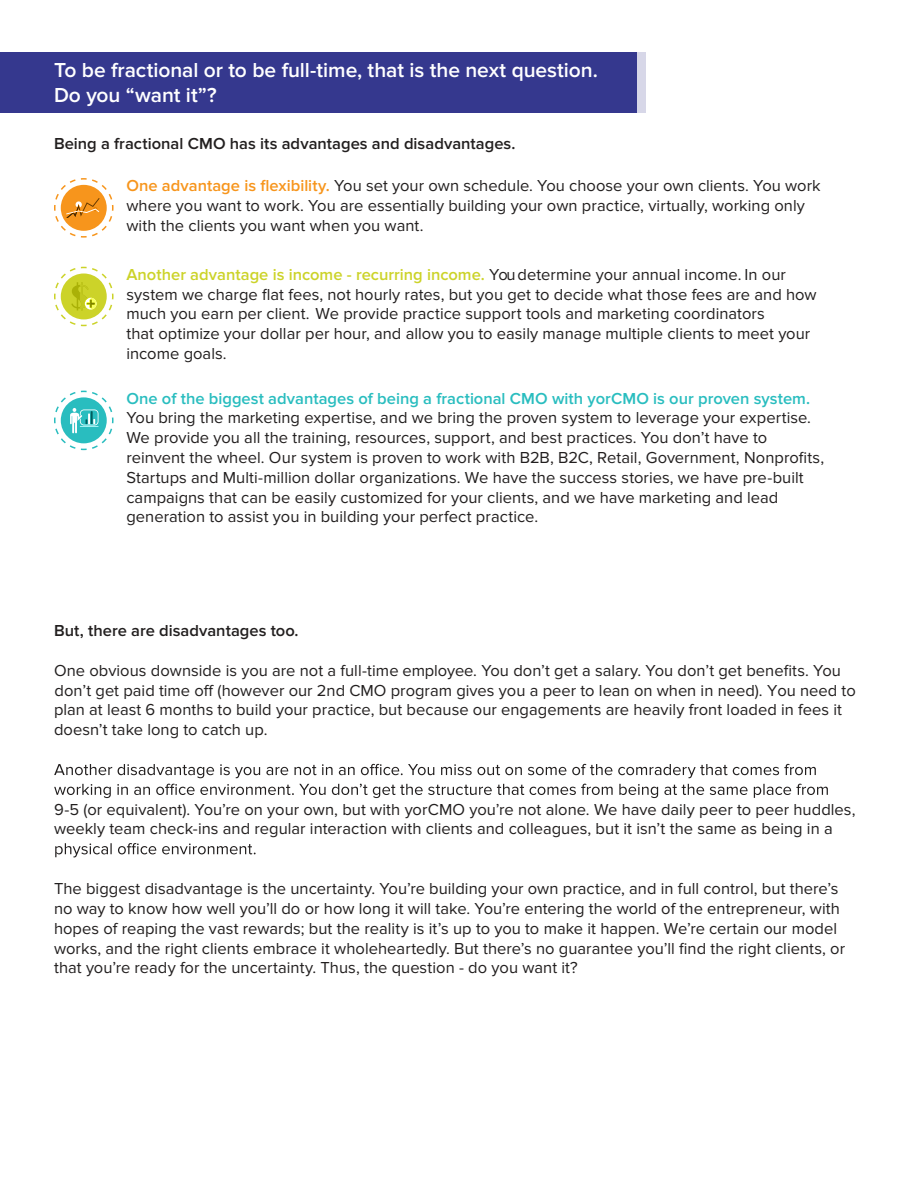
<style>
.page{position:relative;width:918px;height:1188px;background:#fff}
.page>*{position:absolute;margin:0;border:0;box-sizing:border-box;transform-origin:0 0}
.t1{font:600 21px/25.2px "Proxima Nova";letter-spacing:-.005em;color:#fff}
.t2{font:16.5px/19.8px "Proxima Nova";color:#221f1f}
.t3{font:600 16.5px "Proxima Nova";color:#221f1f}
.t4{font:600 16.5px "Proxima Nova";color:#29bdbf}
.s1{font-weight:600;color:#f7951c}
.s2{font-weight:600;color:#ccd329}
</style>
<div class="page">
<div style="left:4px;top:52px;width:642px;height:61px;background:#35388e"></div>
<svg style="left:54px;top:764px;width:762px;height:14px"></svg>
<svg style="left:54px;top:784px;width:774px;height:14px"></svg>
<svg style="left:55px;top:843px;width:201px;height:14px"></svg>
<svg style="left:54px;top:178px;width:60px;height:60px"></svg>
<svg style="left:54px;top:266px;width:60px;height:61px"></svg>
<svg style="left:54px;top:390px;width:60px;height:61px"></svg>
<p class="t1" style="left:54px;top:59px;width:545px">To be fractional or to be full-time, that is the next question.<br>Do you “want it”?</p>
<p class="t3" style="left:54px;top:136px;width:463px">Being a fractional CMO has its advantages and disadvantages.</p>
<p class="t2" style="left:126px;top:177px;width:696px"><span class="s1">One advantage is flexibility.</span> You set your own schedule. You choose your own clients. You work where you want to work. You are essentially building your own practice, virtually, working only with the clients you want when you want.</p>
<p class="t2" style="left:126px;top:265px;width:692px"><span class="s2">Another advantage is income - recurring income.</span> You determine your annual income. In our system we charge flat fees, not hourly rates, but you get to decide what those fees are and how much you earn per client. We provide practice support tools and marketing coordinators<br>that optimize your dollar per hour, and allow you to easily manage multiple clients to meet your income goals.</p>
<p class="t4" style="left:126px;top:391px;width:685px">One of the biggest advantages of being a fractional CMO with yorCMO is our proven system.</p>
<p class="t2" style="left:126px;top:409px;width:699px">You bring the marketing expertise, and we bring the proven system to leverage your expertise.<br>We provide you all the training, resources, support, and best practices. You don’t have to reinvent the wheel. Our system is proven to work with B2B, B2C, Retail, Government, Nonprofits, Startups and Multi-million dollar organizations. We have the success stories, we have pre-built campaigns that can be easily customized for your clients, and we have marketing and lead generation to assist you in building your perfect practice.</p>
<p class="t3" style="left:54px;top:623px;width:246px">But, there are disadvantages too.</p>
<p class="t2" style="left:54px;top:661px;width:789px">One obvious downside is you are not a full-time employee. You don’t get a salary. You don’t get benefits. You</p>
<p class="t2" style="left:54px;top:701px;width:790px">plan at least 6 months to build your practice, but because our engagements are heavily front loaded in fees it doesn’t take long to catch up.</p>
<p class="t2" style="left:55px;top:682px;width:803px">don’t get paid time off (however our 2nd CMO program gives you a peer to lean on when in need). You need to</p>
<p class="t2" style="left:54px;top:800px;width:803px">9-5 (or equivalent). You’re on your own, but with yorCMO you’re not alone. We have daily peer to peer huddles, weekly team check-ins and regular interaction with clients and colleagues, but it isn’t the same as being in a</p>
<p class="t2" style="left:54px;top:880px;width:793px">The biggest disadvantage is the uncertainty. You’re building your own practice, and in full control, but there’s no way to know how well you’ll do or how long it will take. You’re entering the world of the entrepreneur, with hopes of reaping the vast rewards; but the reality is it’s up to you to make it happen. We’re certain our model works, and the right clients embrace it wholeheartedly. But there’s no guarantee you’ll find the right clients, or that you’re ready for the uncertainty. Thus, the question - do you want it?</p>
</div>
